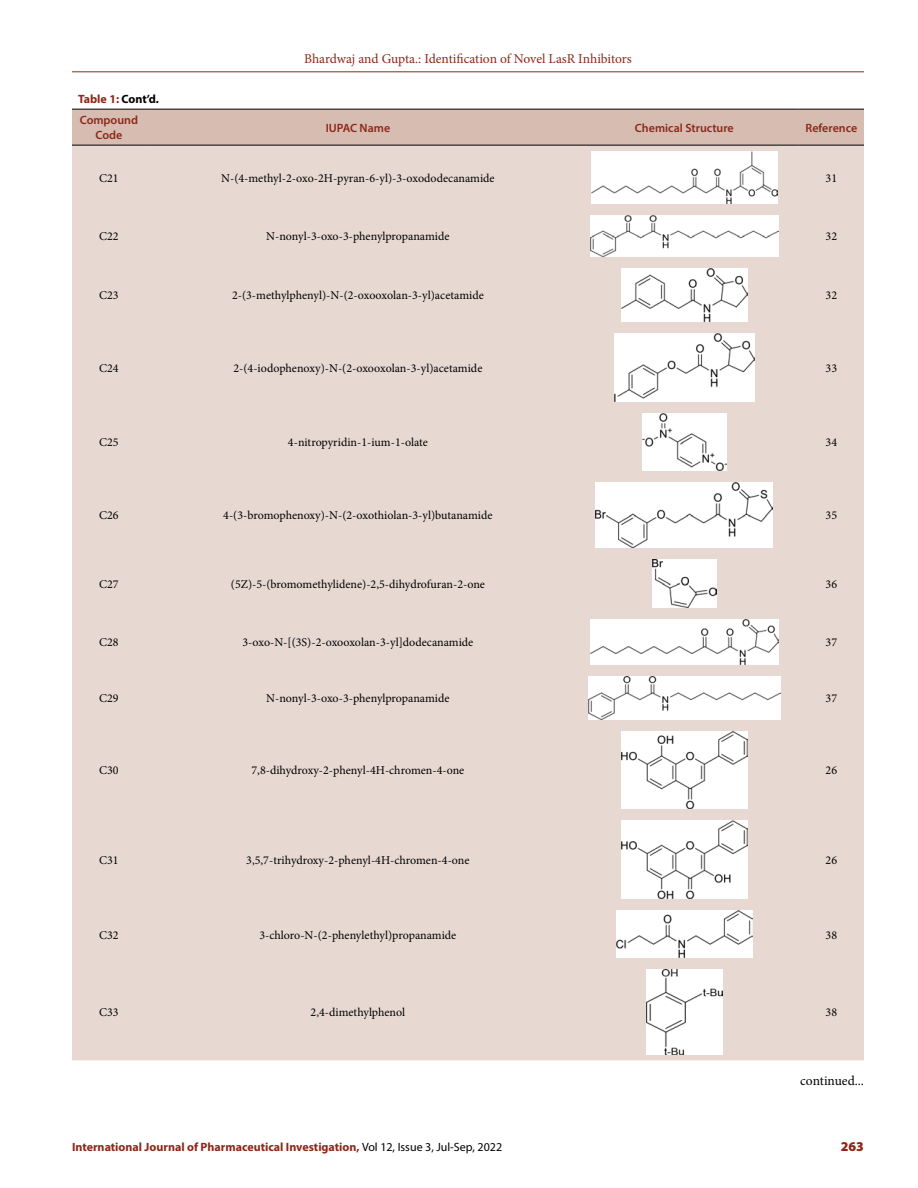
<style>
.page{position:relative;width:918px;height:1188px;background:#fff}
.page>*{position:absolute;margin:0;border:0;box-sizing:border-box;transform-origin:0 0}
.t1{font:13.5px "Minion Pro";letter-spacing:-.005em;color:#8e2718}
.t2{font:13.5px "Minion Pro";color:#000}
.t3{font:900 13.5px "Myriad Pro";color:#8e2718}
.t4{font:12px "Minion Pro";color:#000}
.t5{font:700 12px "Myriad Pro";color:#8e2718}
.t6{font:600 12px/21px "Myriad Pro";color:#8e2718}
.s1{font-weight:700}
.s2{font-weight:700;color:#000}
.s3{font-weight:700;font-style:italic;color:#000}
.s4{font-weight:400;color:#000}
</style>
<div class="page">
<hr style="left:72px;top:72px;width:792px;height:1px;background:#8e2718">
<div style="left:72px;top:110px;width:792px;height:35px;background:#d6bcb1"></div>
<div style="left:72px;top:146px;width:792px;height:914px;background:#e7d9d2"></div>
<hr style="left:72px;top:109px;width:74px;height:1px;background:#000">
<hr style="left:146px;top:109px;width:424px;height:1px;background:#000">
<hr style="left:570px;top:109px;width:229px;height:1px;background:#000">
<hr style="left:799px;top:109px;width:65px;height:1px;background:#000">
<hr style="left:72px;top:145px;width:74px;height:1px;background:#000">
<hr style="left:146px;top:145px;width:424px;height:1px;background:#000">
<hr style="left:570px;top:145px;width:229px;height:1px;background:#000">
<hr style="left:799px;top:145px;width:65px;height:1px;background:#000">
<img style="left:591px;top:151px;width:186px;height:53px">
<img style="left:590px;top:216px;width:188px;height:40px">
<img style="left:622px;top:268px;width:125px;height:54px">
<img style="left:615px;top:334px;width:139px;height:67px">
<img style="left:642px;top:413px;width:84px;height:58px">
<img style="left:596px;top:483px;width:177px;height:64px">
<img style="left:653px;top:559px;width:63px;height:49px">
<img style="left:590px;top:620px;width:189px;height:45px">
<img style="left:588px;top:677px;width:193px;height:42px">
<img style="left:622px;top:731px;width:125px;height:78px">
<img style="left:622px;top:821px;width:125px;height:78px">
<img style="left:616px;top:911px;width:136px;height:47px">
<img style="left:646px;top:970px;width:76px;height:84px">
<p class="t6" style="left:78px;top:88px;width:83px"><span class="s1">Table 1:</span> <span class="s2">Cont’d</span><span class="s3">.<br></span>Compound</p>
<p class="t6" style="left:96px;top:124px;width:28px">Code</p>
<p class="t1" style="left:304px;top:50px;width:329px">Bhardwaj and Gupta.: Identification of Novel LasR Inhibitors</p>
<p class="t6" style="left:326px;top:117px;width:66px">IUPAC Name</p>
<p class="t6" style="left:635px;top:117px;width:100px">Chemical Structure</p>
<p class="t6" style="left:806px;top:117px;width:53px">Reference</p>
<p class="t4" style="left:99px;top:170px;width:21px">C21</p>
<p class="t4" style="left:221px;top:170px;width:275px">N-(4-methyl-2-oxo-2H-pyran-6-yl)-3-oxododecanamide</p>
<p class="t4" style="left:826px;top:170px;width:13px">31</p>
<p class="t4" style="left:99px;top:229px;width:21px">C22</p>
<p class="t4" style="left:266px;top:229px;width:185px">N-nonyl-3-oxo-3-phenylpropanamide</p>
<p class="t4" style="left:826px;top:229px;width:13px">32</p>
<p class="t4" style="left:99px;top:288px;width:21px">C23</p>
<p class="t4" style="left:232px;top:288px;width:253px">2-(3-methylphenyl)-N-(2-oxooxolan-3-yl)acetamide</p>
<p class="t4" style="left:826px;top:288px;width:13px">32</p>
<p class="t4" style="left:99px;top:360px;width:21px">C24</p>
<p class="t4" style="left:233px;top:360px;width:251px">2-(4-iodophenoxy)-N-(2-oxooxolan-3-yl)acetamide</p>
<p class="t4" style="left:826px;top:360px;width:13px">33</p>
<p class="t4" style="left:99px;top:434px;width:21px">C25</p>
<p class="t4" style="left:288px;top:434px;width:141px">4-nitropyridin-1-ium-1-olate</p>
<p class="t4" style="left:826px;top:434px;width:13px">34</p>
<p class="t4" style="left:99px;top:507px;width:21px">C26</p>
<p class="t4" style="left:223px;top:507px;width:271px">4-(3-bromophenoxy)-N-(2-oxothiolan-3-yl)butanamide</p>
<p class="t4" style="left:826px;top:507px;width:13px">35</p>
<p class="t4" style="left:99px;top:576px;width:21px">C27</p>
<p class="t4" style="left:231px;top:576px;width:256px">(5Z)-5-(bromomethylidene)-2,5-dihydrofuran-2-one</p>
<p class="t4" style="left:826px;top:576px;width:13px">36</p>
<p class="t4" style="left:99px;top:635px;width:21px">C28</p>
<p class="t4" style="left:242px;top:635px;width:232px">3-oxo-N-[(3S)-2-oxooxolan-3-yl]dodecanamide</p>
<p class="t4" style="left:826px;top:635px;width:13px">37</p>
<p class="t4" style="left:99px;top:690px;width:21px">C29</p>
<p class="t4" style="left:266px;top:690px;width:185px">N-nonyl-3-oxo-3-phenylpropanamide</p>
<p class="t4" style="left:826px;top:690px;width:13px">37</p>
<p class="t4" style="left:99px;top:762px;width:21px">C30</p>
<p class="t4" style="left:252px;top:762px;width:214px">7,8-dihydroxy-2-phenyl-4H-chromen-4-one</p>
<p class="t4" style="left:826px;top:762px;width:13px">26</p>
<p class="t4" style="left:99px;top:852px;width:21px">C31</p>
<p class="t4" style="left:246px;top:852px;width:225px">3,5,7-trihydroxy-2-phenyl-4H-chromen-4-one</p>
<p class="t4" style="left:826px;top:852px;width:13px">26</p>
<p class="t4" style="left:99px;top:927px;width:21px">C32</p>
<p class="t4" style="left:259px;top:927px;width:199px">3-chloro-N-(2-phenylethyl)propanamide</p>
<p class="t4" style="left:826px;top:927px;width:13px">38</p>
<p class="t4" style="left:99px;top:1005px;width:21px">C33</p>
<p class="t4" style="left:311px;top:1005px;width:96px">2,4-dimethylphenol</p>
<p class="t4" style="left:826px;top:1005px;width:13px">38</p>
<p class="t2" style="left:800px;top:1072px;width:65px">continued...</p>
<p class="t5" style="left:72px;top:1139px;width:432px">International Journal of Pharmaceutical Investigation, <span class="s4">Vol 12, Issue 3, Jul-Sep, 2022</span></p>
<p class="t3" style="left:841px;top:1137px;width:25px">263</p>
</div>
